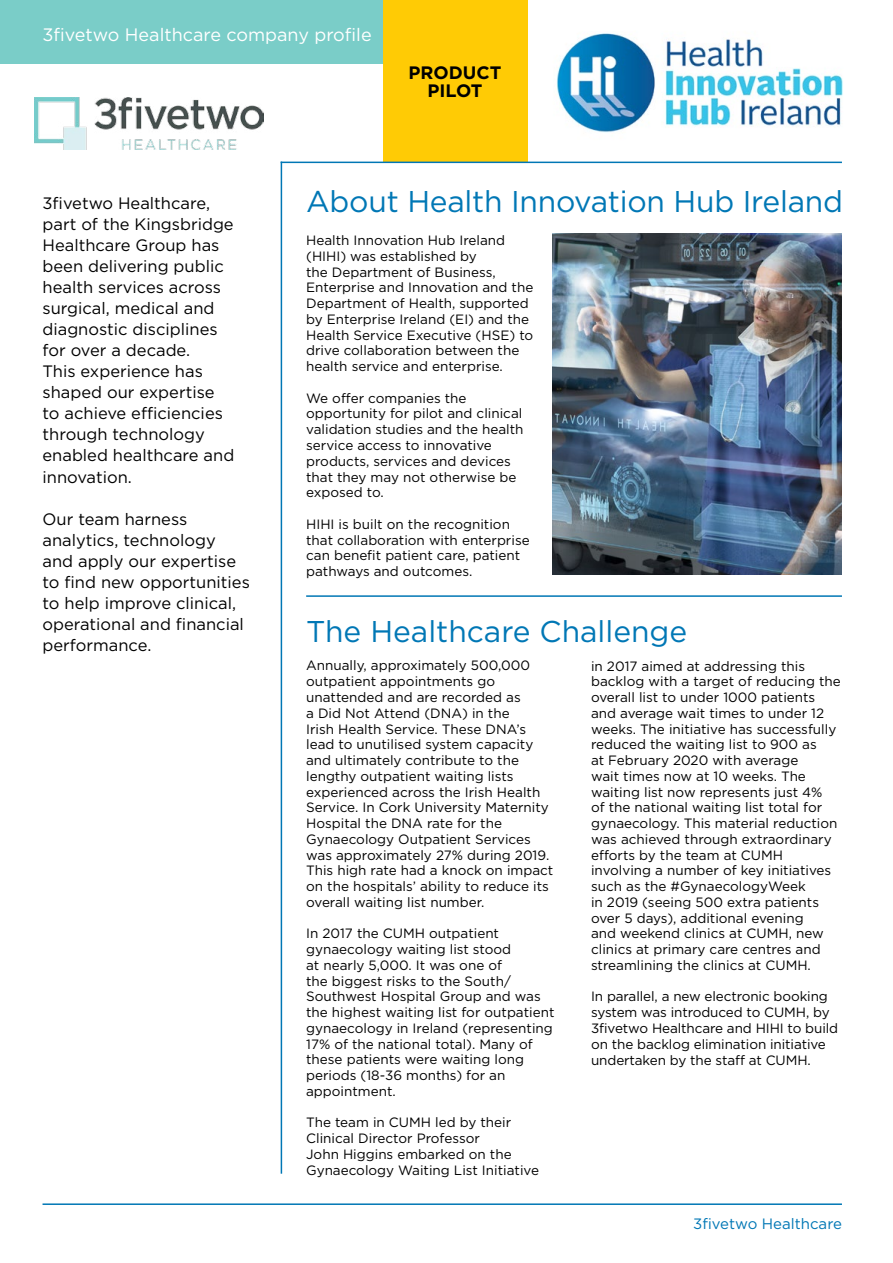
<style>
.page{position:relative;width:893px;height:1263px;background:#fff}
.page>*{position:absolute;margin:0;border:0;box-sizing:border-box;transform-origin:0 0}
.t1{font:30px "Gotham";letter-spacing:-.01em;color:#0077b5}
.t2{font:18px "Gotham";color:#fff}
.t3{font:700 18px/18px "Gotham";color:#000;text-align:center}
.t4{font:16.5px/21px "Gotham";color:#000}
.t5{font:15px "Gotham";color:#0077b5}
.t6{font:13.5px/15.8px "Gotham";color:#000}
</style>
<div class="page">
<img style="left:556px;top:33px;width:287px;height:100px">
<hr style="left:306px;top:595px;width:536px;height:2px;background:#0077b5">
<hr style="left:43px;top:1203px;width:799px;height:2px;background:#0077b5">
<hr style="left:281px;top:162px;width:1px;height:1012px;background:#0077b5">
<img style="left:553px;top:234px;width:289px;height:340px">
<div style="left:0;top:0;width:446px;height:64px;background:#7acdc8"></div>
<img style="left:34px;top:98px;width:230px;height:52px">
<div style="left:383px;top:0;width:144px;height:162px;background:#ffcb05"></div>
<hr style="left:281px;top:162px;width:561px;height:1px;background:#0077b5">
<h2 class="t2" style="left:43px;top:24px;width:331px">3fivetwo Healthcare company profile</h2>
<h2 class="t3" style="left:408px;top:63px;width:94px">PRODUCT<br>PILOT</h2>
<p class="t4" style="left:43px;top:193px;width:193px">3fivetwo Healthcare, part of the Kingsbridge<br>Healthcare Group has been delivering public health services across surgical, medical and diagnostic disciplines for over a decade.<br>This experience has shaped our expertise to achieve efficiencies through technology enabled healthcare and innovation.</p>
<p class="t4" style="left:43px;top:508px;width:209px">Our team harness analytics, technology and apply our expertise to find new opportunities to help improve clinical, operational and financial performance.</p>
<h1 class="t1" style="left:306px;top:185px;width:538px">About Health Innovation Hub Ireland</h1>
<p class="t6" style="left:306px;top:232px;width:229px">Health Innovation Hub Ireland (HIHI) was established by<br>the Department of Business,<br>Enterprise and Innovation and the<br>Department of Health, supported by Enterprise Ireland (EI) and the<br>Health Service Executive (HSE) to drive collaboration between the health service and enterprise.</p>
<p class="t6" style="left:306px;top:390px;width:219px">We offer companies the opportunity for pilot and clinical validation studies and the health service access to innovative products, services and devices that they may not otherwise be exposed to.</p>
<p class="t6" style="left:306px;top:516px;width:225px">HIHI is built on the recognition that collaboration with enterprise can benefit patient care, patient pathways and outcomes.</p>
<h1 class="t1" style="left:306px;top:614px;width:383px">The Healthcare Challenge</h1>
<p class="t6" style="left:306px;top:658px;width:249px">Annually, approximately 500,000 outpatient appointments go unattended and are recorded as<br>a Did Not Attend (DNA) in the<br>Irish Health Service. These DNA’s lead to unutilised system capacity and ultimately contribute to the lengthy outpatient waiting lists experienced across the Irish Health Service. In Cork University Maternity Hospital the DNA rate for the Gynaecology Outpatient Services was approximately 27% during 2019.<br>This high rate had a knock on impact on the hospitals’ ability to reduce its overall waiting list number.</p>
<p class="t6" style="left:306px;top:925px;width:250px">In 2017 the CUMH outpatient gynaecology waiting list stood<br>at nearly 5,000. It was one of<br>the biggest risks to the South/<br>Southwest Hospital Group and was the highest waiting list for outpatient gynaecology in Ireland (representing<br>17% of the national total). Many of these patients were waiting long periods (18-36 months) for an appointment.</p>
<p class="t6" style="left:306px;top:1114px;width:234px">The team in CUMH led by their<br>Clinical Director Professor<br>John Higgins embarked on the<br>Gynaecology Waiting List Initiative</p>
<p class="t6" style="left:591px;top:658px;width:251px">in 2017 aimed at addressing this backlog with a target of reducing the overall list to under 1000 patients and average wait times to under 12 weeks. The initiative has successfully reduced the waiting list to 900 as<br>at February 2020 with average<br>wait times now at 10 weeks. The waiting list now represents just 4%<br>of the national waiting list total for gynaecology. This material reduction was achieved through extraordinary efforts by the team at CUMH involving a number of key initiatives such as the #GynaecologyWeek<br>in 2019 (seeing 500 extra patients over 5 days), additional evening<br>and weekend clinics at CUMH, new clinics at primary care centres and streamlining the clinics at CUMH.</p>
<p class="t6" style="left:591px;top:988px;width:249px">In parallel, a new electronic booking system was introduced to CUMH, by 3fivetwo Healthcare and HIHI to build on the backlog elimination initiative undertaken by the staff at CUMH.</p>
<p class="t5" style="left:693px;top:1215px;width:150px">3fivetwo Healthcare</p>
</div>
